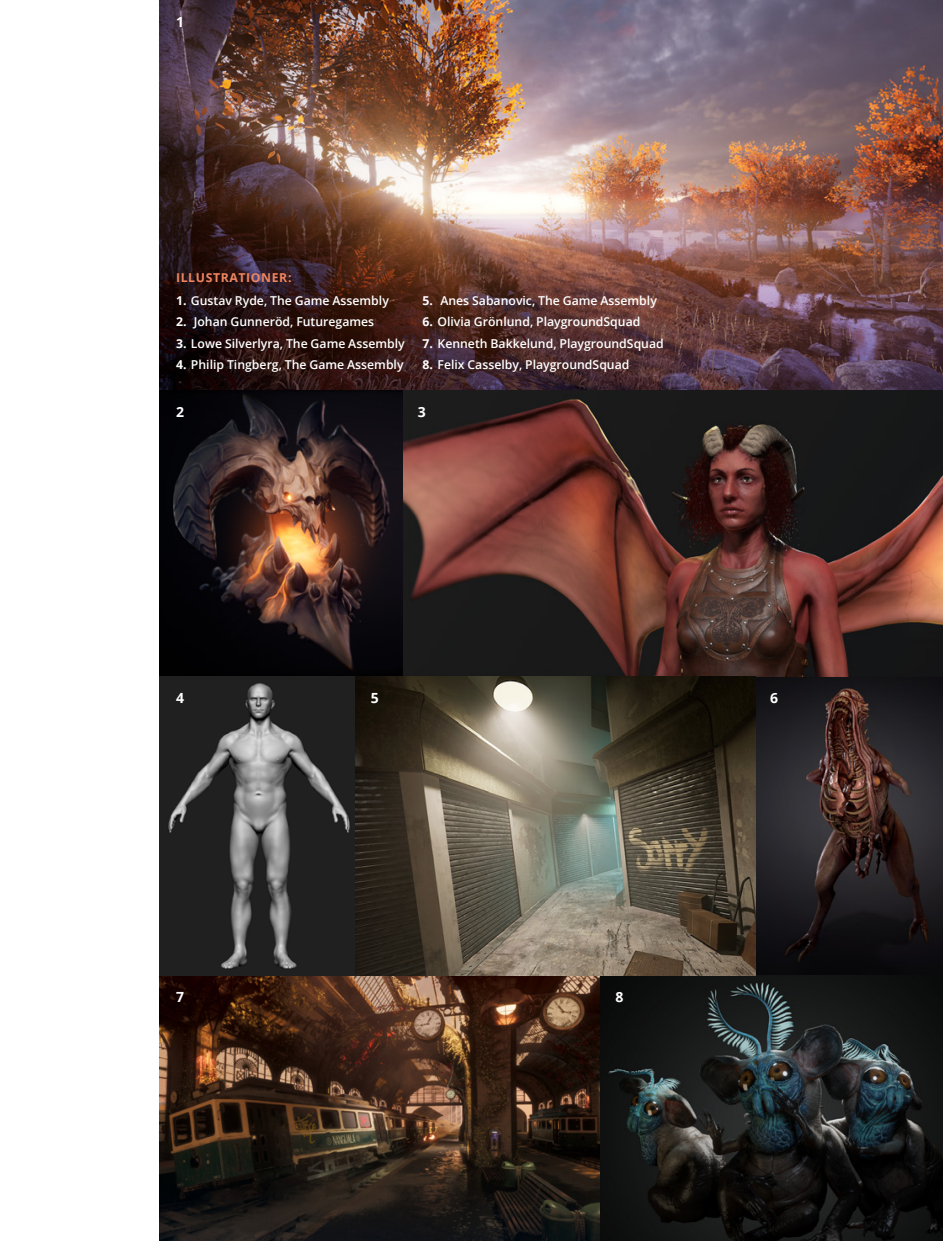
<style>
.page{position:relative;width:943px;height:1241px;background:#fff}
.page>*{position:absolute;margin:0;border:0;box-sizing:border-box;transform-origin:0 0}
.t1{font:700 14px "Open Sans";color:#fff}
.t2{font:600 12.25px "Open Sans";color:#fff}
.t3{font:700 12.25px "Open Sans";letter-spacing:.05em;color:#f08660}
.s1{font-weight:700}
</style>
<div class="page">
<img style="left:160px;top:975px;width:440px;height:265px">
<img style="left:545px;top:676px;width:398px;height:299px">
<img style="left:403px;top:389px;width:540px;height:287px">
<img style="left:160px;top:389px;width:243px;height:287px">
<img style="left:160px;top:0;width:783px;height:389px">
<img style="left:160px;top:676px;width:385px;height:299px">
<img style="left:600px;top:975px;width:343px;height:265px">
<p class="t1" style="left:176px;top:12px;width:9px">1</p>
<p class="t3" style="left:176px;top:269px;width:117px">ILLUSTRATIONER:</p>
<p class="t2" style="left:176px;top:292px;width:214px"><span class="s1">1.</span> Gustav Ryde, The Game Assembly</p>
<p class="t2" style="left:422px;top:292px;width:236px"><span class="s1">5.</span> Anes Sabanovic, The Game Assembly</p>
<p class="t2" style="left:176px;top:313px;width:200px"><span class="s1">2.</span> Johan Gunneröd, Futuregames</p>
<p class="t2" style="left:422px;top:313px;width:219px"><span class="s1">6.</span> Olivia Grönlund, PlaygroundSquad</p>
<p class="t2" style="left:176px;top:335px;width:230px"><span class="s1">3.</span> Lowe Silverlyra, The Game Assembly</p>
<p class="t2" style="left:422px;top:335px;width:243px"><span class="s1">7.</span> Kenneth Bakkelund, PlaygroundSquad</p>
<p class="t2" style="left:176px;top:356px;width:229px"><span class="s1">4.</span> Philip Tingberg, The Game Assembly</p>
<p class="t2" style="left:422px;top:356px;width:208px"><span class="s1">8.</span> Felix Casselby, PlaygroundSquad</p>
<p class="t1" style="left:176px;top:402px;width:9px">2</p>
<p class="t1" style="left:418px;top:402px;width:9px">3</p>
<p class="t1" style="left:176px;top:688px;width:9px">4</p>
<p class="t1" style="left:371px;top:688px;width:9px">5</p>
<p class="t1" style="left:770px;top:688px;width:9px">6</p>
<p class="t1" style="left:176px;top:987px;width:9px">7</p>
<p class="t1" style="left:615px;top:987px;width:9px">8</p>
</div>
